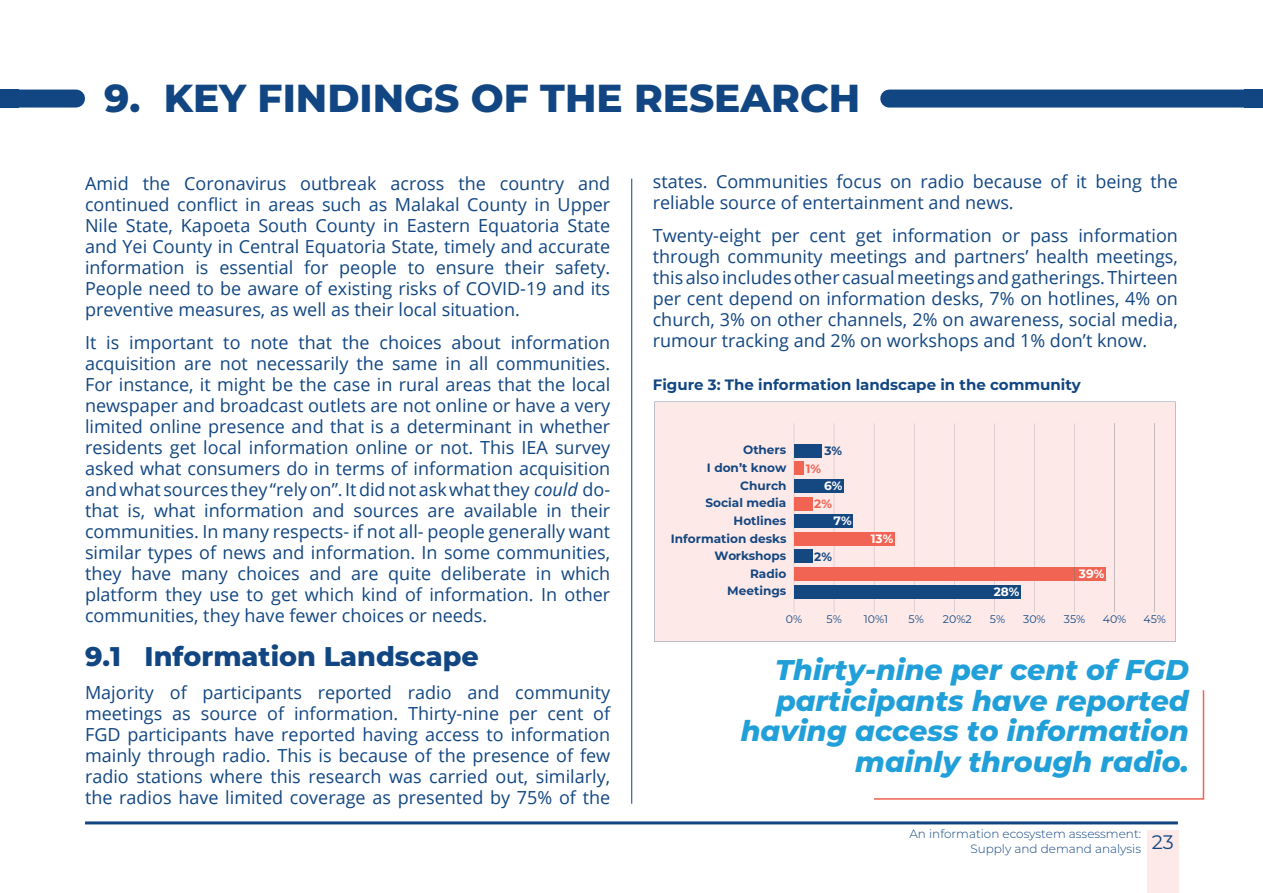
<style>
.page{position:relative;width:1263px;height:893px;background:#fff}
.page>*{position:absolute;margin:0;border:0;box-sizing:border-box;transform-origin:0 0}
.t1{font:800 39px "Montserrat";color:#114682}
.t2{font:italic 800 28.5px/30.8px "Montserrat";color:#219fd8;text-align:right}
.t3{font:800 27px "Montserrat";color:#114682}
.t4{font:19.5px "Montserrat";color:#114682}
.t5{font:18px/21px "Open Sans";color:#114682;text-align:justify}
.List_of_Figures{font:700 15px "Montserrat";color:#114682}
.t6{font:700 12.15px/17.5px "Montserrat";color:#154781;text-align:right}
.t7{font:700 12.15px "Montserrat";color:#fff}
.t8{font:700 12.15px "Montserrat";color:#f16353}
.t9{font:300 12px/14.4px "Montserrat";color:#114682;text-align:right}
.t10{font:10.95px "Montserrat";color:#154781}
.s1{font-style:italic}
</style>
<div class="page">
<div style="left:1147px;top:830px;width:31px;height:63px;background:#fdeae8"></div>
<hr style="left:85px;top:821px;width:1093px;height:3px;background:#114682">
<div style="left:654px;top:402px;width:522px;height:240px;background:#fdeae8"></div>
<svg style="left:794px;top:423px;width:1px;height:189px"></svg>
<hr style="left:834px;top:423px;width:1px;height:144px;background:#c6bcbd">
<hr style="left:834px;top:581px;width:1px;height:31px;background:#c6bcbd">
<hr style="left:874px;top:423px;width:1px;height:144px;background:#c6bcbd">
<hr style="left:874px;top:581px;width:1px;height:31px;background:#c6bcbd">
<hr style="left:914px;top:423px;width:1px;height:144px;background:#c6bcbd">
<hr style="left:914px;top:581px;width:1px;height:31px;background:#c6bcbd">
<hr style="left:954px;top:423px;width:1px;height:144px;background:#c6bcbd">
<hr style="left:954px;top:581px;width:1px;height:31px;background:#c6bcbd">
<hr style="left:994px;top:423px;width:1px;height:144px;background:#c6bcbd">
<hr style="left:994px;top:581px;width:1px;height:31px;background:#c6bcbd">
<hr style="left:1034px;top:423px;width:1px;height:144px;background:#c6bcbd">
<hr style="left:1034px;top:581px;width:1px;height:31px;background:#c6bcbd">
<div style="left:794px;top:585px;width:226px;height:13px;background:#154781"></div>
<div style="left:794px;top:567px;width:312px;height:14px;background:#f16353"></div>
<div style="left:794px;top:550px;width:18px;height:13px;background:#154781"></div>
<div style="left:794px;top:532px;width:100px;height:13px;background:#f16353"></div>
<div style="left:794px;top:497px;width:18px;height:13px;background:#f16353"></div>
<div style="left:794px;top:515px;width:58px;height:13px;background:#154781"></div>
<div style="left:794px;top:479px;width:49px;height:14px;background:#154781"></div>
<div style="left:794px;top:462px;width:9px;height:13px;background:#f16353"></div>
<div style="left:794px;top:444px;width:28px;height:13px;background:#154781"></div>
<hr style="left:1074px;top:423px;width:1px;height:144px;background:#c6bcbd">
<hr style="left:1074px;top:581px;width:1px;height:31px;background:#c6bcbd">
<svg style="left:1074px;top:567px;width:1px;height:14px"></svg>
<hr style="left:1114px;top:423px;width:1px;height:189px;background:#c6bcbd">
<hr style="left:1154px;top:423px;width:1px;height:189px;background:#c6bcbd">
<svg style="left:874px;top:690px;width:331px;height:110px"></svg>
<hr style="left:631px;top:179px;width:1px;height:625px;background:#114682">
<div style="left:9px;top:90px;width:67px;height:18px;background:#114682"></div>
<div style="left:0;top:90px;width:18px;height:18px;background:#114682"></div>
<div style="left:889px;top:90px;width:365px;height:18px;background:#114682"></div>
<div style="left:1245px;top:90px;width:18px;height:18px;background:#114682"></div>
<p class="t1" style="left:104px;top:70px;width:757px">9. KEY FINDINGS OF THE RESEARCH</p>
<p class="t5" style="left:85px;top:173px;width:527px">Amid the Coronavirus outbreak across the country and continued conflict in areas such as Malakal County in Upper Nile State, Kapoeta South County in Eastern Equatoria State and Yei County in Central Equatoria State, timely and accurate information is essential for people to ensure their safety.<br>People need to be aware of existing risks of COVID-19 and its preventive measures, as well as their local situation.</p>
<p class="t5" style="left:85px;top:332px;width:527px">It is important to note that the choices about information acquisition are not necessarily the same in all communities.<br>For instance, it might be the case in rural areas that the local newspaper and broadcast outlets are not online or have a very limited online presence and that is a determinant in whether residents get local information online or not. This IEA survey asked what consumers do in terms of information acquisition and what sources they “rely on”. It did not ask what they <span class="s1">could</span> do&shy;that is, what information and sources are available in their communities. In many respects- if not all- people generally want similar types of news and information. In some communities, they have many choices and are quite deliberate in which platform they use to get which kind of information. In other communities, they have fewer choices or needs.</p>
<p class="t3" style="left:85px;top:637px;width:395px">9.1 Information Landscape</p>
<p class="t5" style="left:85px;top:682px;width:527px">Majority of participants reported radio and community meetings as source of information. Thirty-nine per cent of FGD participants have reported having access to information mainly through radio. This is because of the presence of few radio stations where this research was carried out, similarly, the radios have limited coverage as presented by 75% of the</p>
<p class="t5" style="left:653px;top:171px;width:527px">states. Communities focus on radio because of it being the reliable source of entertainment and news.</p>
<p class="t5" style="left:653px;top:225px;width:527px">Twenty-eight per cent get information or pass information through community meetings and partners’ health meetings, this also includes other casual meetings and gatherings. Thirteen per cent depend on information desks, 7% on hotlines, 4% on church, 3% on other channels, 2% on awareness, social media, rumour tracking and 2% on workshops and 1% don’t know.</p>
<p class="List_of_Figures" style="left:653px;top:374px;width:430px">Figure 3: The information landscape in the community</p>
<p class="t6" style="left:671px;top:441px;width:117px">Others<br>I don’t know<br>Church<br>Social media<br>Hotlines<br>Information desks<br>Workshops<br>Radio<br>Meetings</p>
<p class="t10" style="left:786px;top:612px;width:18px">0%</p>
<p class="t10" style="left:826px;top:612px;width:17px">5%</p>
<p class="t10" style="left:864px;top:612px;width:26px">10%1</p>
<p class="t10" style="left:908px;top:612px;width:17px">5%</p>
<p class="t10" style="left:943px;top:612px;width:30px">20%2</p>
<p class="t10" style="left:990px;top:612px;width:17px">5%</p>
<p class="t10" style="left:1023px;top:612px;width:24px">30%</p>
<p class="t10" style="left:1064px;top:612px;width:23px">35%</p>
<p class="t10" style="left:1103px;top:612px;width:25px">40%</p>
<p class="t10" style="left:1143px;top:612px;width:24px">45%</p>
<p class="t6" style="left:824px;top:441px;width:19px">3%</p>
<p class="t8" style="left:806px;top:460px;width:17px">1%</p>
<p class="t7" style="left:824px;top:477px;width:20px">6%</p>
<p class="t8" style="left:814px;top:495px;width:19px">2%</p>
<p class="t7" style="left:834px;top:512px;width:20px">7%</p>
<p class="t7" style="left:871px;top:530px;width:24px">13%</p>
<p class="t6" style="left:814px;top:547px;width:19px">2%</p>
<p class="t7" style="left:1079px;top:565px;width:27px">39%</p>
<p class="t7" style="left:994px;top:583px;width:27px">28%</p>
<p class="t2" style="left:741px;top:653px;width:450px">Thirty-nine per cent of FGD participants have reported having access to information mainly through radio.</p>
<p class="t9" style="left:909px;top:826px;width:233px">An information ecosystem assessment:<br>Supply and demand analysis</p>
<p class="t4" style="left:1152px;top:829px;width:24px">23</p>
</div>
